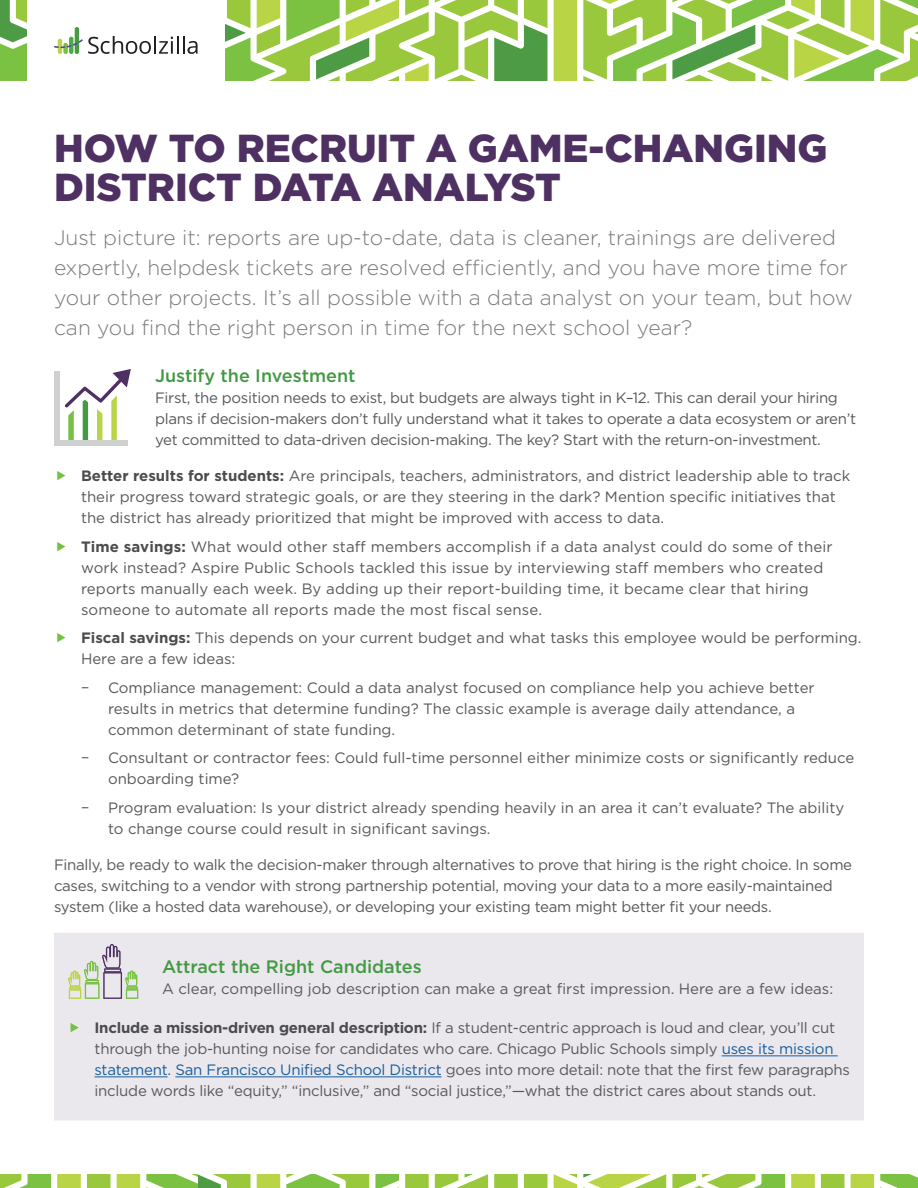
<style>
.page{position:relative;width:918px;height:1188px;background:#fff}
.page>*{position:absolute;margin:0;border:0;box-sizing:border-box;transform-origin:0 0}
.t1{font:900 39px/39px "Gotham";color:#4e3063}
.t2{font:300 21px/30px "Gotham";color:#787a7d}
.t3{font:500 18px "Gotham";color:#439944}
.t4{font:15px/21px "Gotham";letter-spacing:-.01em;color:#57585a}
.t5{font:15px/21px "Gotham";letter-spacing:.01em;color:#57585a}
.t6{font:15px "Gotham Narrow";color:#57585a}
.s1{font-weight:700;color:#4b4c4d}
.s2{color:#175d9e}
</style>
<div class="page">
<div style="left:554px;top:0;width:23px;height:81px;background:#b9d545"></div>
<svg style="left:583px;top:0;width:335px;height:81px"></svg>
<svg style="left:791px;top:1174px;width:24px;height:14px"></svg>
<svg style="left:554px;top:1174px;width:23px;height:14px"></svg>
<svg style="left:524px;top:1174px;width:23px;height:14px"></svg>
<svg style="left:405px;top:1174px;width:113px;height:14px"></svg>
<svg style="left:583px;top:1174px;width:83px;height:14px"></svg>
<svg style="left:672px;top:1174px;width:113px;height:14px"></svg>
<svg style="left:821px;top:1174px;width:23px;height:14px"></svg>
<svg style="left:851px;top:1174px;width:67px;height:14px"></svg>
<svg style="left:51px;top:1174px;width:66px;height:14px"></svg>
<svg style="left:57px;top:1174px;width:24px;height:14px"></svg>
<svg style="left:0;top:1174px;width:51px;height:14px"></svg>
<svg style="left:87px;top:1174px;width:23px;height:14px"></svg>
<svg style="left:117px;top:1174px;width:282px;height:14px"></svg>
<svg style="left:0;top:0;width:547px;height:81px"></svg>
<div style="left:54px;top:933px;width:810px;height:187px;background:#ebe8ed"></div>
<hr style="left:722px;top:1056px;width:116px;height:1px;background:#175d9e">
<hr style="left:94px;top:1077px;width:74px;height:1px;background:#175d9e">
<hr style="left:175px;top:1077px;width:267px;height:1px;background:#175d9e">
<svg style="left:65px;top:369px;width:66px;height:77px"></svg>
<div style="left:54px;top:372px;width:5px;height:74px;background:#cfd1d1"></div>
<div style="left:54px;top:440px;width:73px;height:6px;background:#cfd1d1"></div>
<svg style="left:68px;top:944px;width:70px;height:55px;background:#cfd3c8"></svg>
<svg style="left:71px;top:1023px;width:8px;height:9px"></svg>
<h1 class="t1" style="left:54px;top:128px;width:775px">HOW TO RECRUIT A GAME-CHANGING<br>DISTRICT DATA ANALYST</h1>
<p class="t2" style="left:54px;top:222px;width:800px">Just picture it: reports are up-to-date, data is cleaner, trainings are delivered expertly, helpdesk tickets are resolved efficiently, and you have more time for your other projects. It’s all possible with a data analyst on your team, but how can you find the right person in time for the next school year?</p>
<p class="t3" style="left:155px;top:364px;width:202px">Justify the Investment</p>
<p class="t4" style="left:155px;top:387px;width:703px">First, the position needs to exist, but budgets are always tight in K–12. This can derail your hiring plans if decision-makers don’t fully understand what it takes to operate a data ecosystem or aren’t yet committed to data-driven decision-making. The key? Start with the return-on-investment.</p>
<p class="t4" style="left:81px;top:465px;width:771px"><span class="s1">Better results for students:</span> Are principals, teachers, administrators, and district leadership able to track their progress toward strategic goals, or are they steering in the dark? Mention specific initiatives that the district has already prioritized that might be improved with access to data.</p>
<p class="t5" style="left:81px;top:536px;width:753px"><span class="s1">Time savings:</span> What would other staff members accomplish if a data analyst could do some of their work instead? Aspire Public Schools tackled this issue by interviewing staff members who created reports manually each week. By adding up their report-building time, it became clear that hiring someone to automate all reports made the most fiscal sense.</p>
<p class="t4" style="left:81px;top:627px;width:782px"><span class="s1">Fiscal savings:</span> This depends on your current budget and what tasks this employee would be performing.<br>Here are a few ideas:</p>
<p class="t6" style="left:81px;top:678px;width:10px">−</p>
<p class="t4" style="left:108px;top:677px;width:708px">Compliance management: Could a data analyst focused on compliance help you achieve better results in metrics that determine funding? The classic example is average daily attendance, a common determinant of state funding.</p>
<p class="t6" style="left:81px;top:749px;width:10px">−</p>
<p class="t4" style="left:108px;top:747px;width:748px">Consultant or contractor fees: Could full-time personnel either minimize costs or significantly reduce onboarding time?</p>
<p class="t6" style="left:81px;top:798px;width:10px">−</p>
<p class="t4" style="left:108px;top:797px;width:738px">Program evaluation: Is your district already spending heavily in an area it can’t evaluate? The ability to change course could result in significant savings.</p>
<p class="t4" style="left:54px;top:854px;width:800px">Finally, be ready to walk the decision-maker through alternatives to prove that hiring is the right choice. In some cases, switching to a vendor with strong partnership potential, moving your data to a more easily-maintained system (like a hosted data warehouse), or developing your existing team might better fit your needs.</p>
<p class="t3" style="left:162px;top:955px;width:261px">Attract the Right Candidates</p>
<p class="t4" style="left:162px;top:978px;width:673px">A clear, compelling job description can make a great first impression. Here are a few ideas:</p>
<p class="t4" style="left:95px;top:1017px;width:757px"><span class="s1">Include a mission-driven general description:</span> If a student-centric approach is loud and clear, you’ll cut through the job-hunting noise for candidates who care. Chicago Public Schools simply <span class="s2">uses its mission statement</span>. <span class="s2">San Francisco Unified School District</span> goes into more detail: note that the first few paragraphs include words like “equity,” “inclusive,” and “social justice,”—what the district cares about stands out.</p>
</div>
